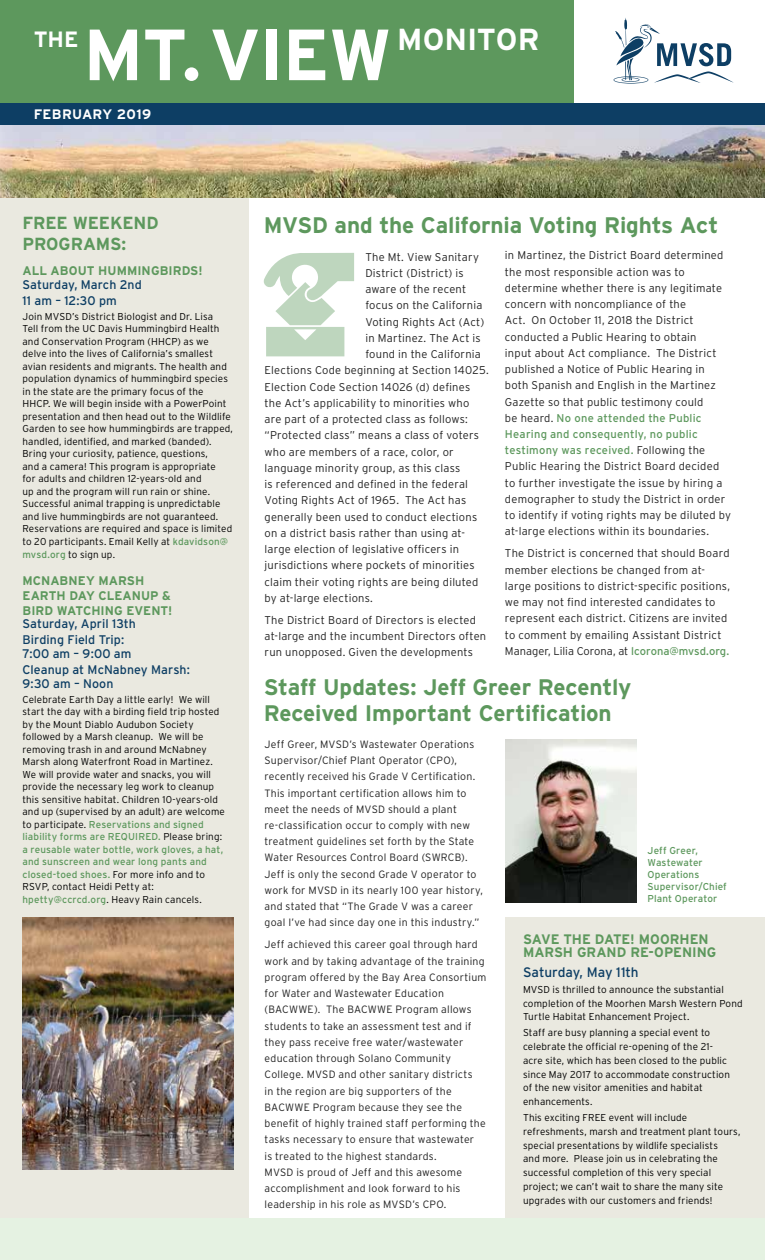
<style>
.page{position:relative;width:765px;height:1260px;background:#fff}
.page>*{position:absolute;margin:0;border:0;box-sizing:border-box;transform-origin:0 0}
.t1{font:700 72.25px "Interstate";letter-spacing:-.02em;color:#fff}
.t2{font:700 30.38px "Interstate";color:#fff}
.t3{font:700 22.5px/26.2px "Interstate";letter-spacing:-.005em;color:#5d985d}
.t4{font:700 22.12px "Interstate";color:#fff}
.t5{font:700 17.5px/21px "Interstate";letter-spacing:-.01em;color:#5d985d}
.t6{font:700 13.75px/13.8px "Interstate";letter-spacing:-.005em;color:#5d985d}
.t7{font:13.75px "Interstate";color:#0d3e64}
.t8{font:700 13.75px "Interstate";letter-spacing:.02em;color:#fff}
.t9{font:12.5px/16px "Interstate";letter-spacing:.005em;color:#0d3e64}
.t10{font:700 12.5px/15px "Interstate";color:#5d985d}
.t11{font:300 11.25px/16.2px "Interstate";letter-spacing:.02em;color:#222}
.t12{font:300 10.62px/16.2px "Interstate";letter-spacing:.02em;color:#222}
.t13{font:300 10px/12.5px "Interstate";letter-spacing:.015em;color:#000}
.t14{font:10px/12px "Interstate";letter-spacing:.015em;color:#5d985d}
.s1{font-weight:400;color:#5d985d}
</style>
<div class="page">
<div style="left:505px;top:918px;width:260px;height:308px;background:#eae9e0"></div>
<div style="left:0;top:198px;width:249px;height:1062px;background:#eae9e0"></div>
<div style="left:0;top:1219px;width:765px;height:41px;background:#e5f2e2"></div>
<svg style="left:614px;top:18px;width:120px;height:66px"></svg>
<div style="left:0;top:0;width:573px;height:103px;background:#5d985d"></div>
<img style="left:0;top:125px;width:765px;height:73px">
<div style="left:0;top:103px;width:765px;height:22px;background:#0d3e64"></div>
<img style="left:505px;top:739px;width:131px;height:164px">
<svg style="left:263px;top:253px;width:91px;height:103px"></svg>
<img style="left:22px;top:918px;width:211px;height:252px">
<h3 class="t4" style="left:34px;top:27px;width:46px">THE</h3>
<h1 class="t1" style="left:83px;top:14px;width:310px">MT.VIEW</h1>
<h2 class="t2" style="left:397px;top:22px;width:144px">MONITOR</h2>
<h3 class="t8" style="left:34px;top:106px;width:119px">FEBRUARY 2019</h3>
<h3 class="t5" style="left:22px;top:212px;width:138px">FREE WEEKEND<br>PROGRAMS:</h3>
<p class="t10" style="left:22px;top:263px;width:182px">ALL ABOUT HUMMINGBIRDS!</p>
<p class="t9" style="left:22px;top:276px;width:121px">Saturday, March 2nd<br>11 am – 12:30 pm</p>
<p class="t13" style="left:22px;top:310px;width:212px">Join MVSD’s District Biologist and Dr. Lisa<br>Tell from the UC Davis Hummingbird Health and Conservation Program (HHCP) as we delve into the lives of California’s smallest avian residents and migrants. The health and population dynamics of hummingbird species in the state are the primary focus of the HHCP. We will begin inside with a PowerPoint presentation and then head out to the Wildlife Garden to see how hummingbirds are trapped, handled, identified, and marked (banded).<br>Bring your curiosity, patience, questions,<br>and a camera! This program is appropriate<br>for adults and children 12-years-old and<br>up and the program will run rain or shine.<br>Successful animal trapping is unpredictable and live hummingbirds are not guaranteed.<br>Reservations are required and space is limited to 20 participants. Email Kelly at <span class="s1">kdavidson@</span></p>
<p class="t13" style="left:22px;top:549px;width:94px"><span class="s1">mvsd.org</span> to sign up.</p>
<p class="t10" style="left:22px;top:573px;width:151px">MCNABNEY MARSH<br>EARTH DAY CLEANUP &amp;<br>BIRD WATCHING EVENT!</p>
<p class="t9" style="left:22px;top:616px;width:115px">Saturday, April 13th<br>Birding Field Trip:</p>
<p class="t9" style="left:22px;top:646px;width:169px">7:00 am – 9:00 am<br>Cleanup at McNabney Marsh:</p>
<p class="t9" style="left:22px;top:675px;width:92px">9:30 am – Noon</p>
<p class="t13" style="left:22px;top:693px;width:204px">Celebrate Earth Day a little early! We will start the day with a birding field trip hosted by the Mount Diablo Audubon Society followed by a Marsh cleanup. We will be removing trash in and around McNabney Marsh along Waterfront Road in Martinez.<br>We will provide water and snacks, you will provide the necessary leg work to cleanup this sensitive habitat. Children 10-years-old and up (supervised by an adult) are welcome to participate. <span class="s1">Reservations and signed liability forms are REQUIRED.</span> Please bring: <span class="s1">a reusable water bottle, work gloves, a hat, and sunscreen and wear long pants and closed-toed shoes.</span> For more info and to RSVP, contact Heidi Petty at: <span class="s1">hpetty@ccrcd.org</span>. Heavy Rain cancels.</p>
<h3 class="t3" style="left:264px;top:212px;width:456px">MVSD and the California Voting Rights Act</h3>
<p class="t11" style="left:365px;top:248px;width:115px">The Mt. View Sanitary</p>
<p class="t11" style="left:365px;top:265px;width:100px">District (District) is</p>
<p class="t11" style="left:365px;top:281px;width:102px">aware of the recent</p>
<p class="t11" style="left:365px;top:297px;width:119px">focus on the California</p>
<p class="t11" style="left:365px;top:313px;width:120px">Voting Rights Act (Act)</p>
<p class="t11" style="left:365px;top:330px;width:117px">in Martinez. The Act is</p>
<p class="t11" style="left:365px;top:346px;width:117px">found in the California</p>
<p class="t11" style="left:265px;top:362px;width:226px">Elections Code beginning at Section 14025.</p>
<p class="t11" style="left:265px;top:378px;width:207px">Election Code Section 14026 (d) defines</p>
<p class="t11" style="left:265px;top:395px;width:206px">the Act’s applicability to minorities who</p>
<p class="t11" style="left:265px;top:411px;width:205px">are part of a protected class as follows:</p>
<p class="t11" style="left:265px;top:427px;width:216px">“Protected class” means a class of voters</p>
<p class="t11" style="left:265px;top:443px;width:191px">who are members of a race, color, or</p>
<p class="t11" style="left:265px;top:460px;width:197px">language minority group, as this class</p>
<p class="t11" style="left:265px;top:476px;width:205px">is referenced and defined in the federal</p>
<p class="t11" style="left:265px;top:492px;width:203px">Voting Rights Act of 1965. The Act has</p>
<p class="t11" style="left:265px;top:508px;width:214px">generally been used to conduct elections</p>
<p class="t11" style="left:265px;top:525px;width:202px">on a district basis rather than using at-</p>
<p class="t11" style="left:265px;top:541px;width:196px">large election of legislative officers in</p>
<p class="t11" style="left:265px;top:557px;width:212px">jurisdictions where pockets of minorities</p>
<p class="t11" style="left:265px;top:573px;width:215px">claim their voting rights are being diluted</p>
<p class="t11" style="left:265px;top:590px;width:110px">by at-large elections.</p>
<p class="t11" style="left:265px;top:612px;width:223px">The District Board of Directors is elected at-large and the incumbent Directors often run unopposed. Given the developments</p>
<p class="t11" style="left:505px;top:247px;width:228px">in Martinez, the District Board determined the most responsible action was to determine whether there is any legitimate concern with noncompliance of the<br>Act. On October 11, 2018 the District conducted a Public Hearing to obtain<br>input about Act compliance. The District published a Notice of Public Hearing in both Spanish and English in the Martinez Gazette so that public testimony could<br>be heard. <span class="s1">No one attended the Public Hearing and consequently, no public testimony was received.</span> Following the Public Hearing the District Board decided to further investigate the issue by hiring a demographer to study the District in order to identify if voting rights may be diluted by at-large elections within its boundaries.</p>
<p class="t11" style="left:505px;top:545px;width:227px">The District is concerned that should Board member elections be changed from at&shy;large positions to district-specific positions, we may not find interested candidates to represent each district. Citizens are invited to comment by emailing Assistant District Manager, Lilia Corona, at <span class="s1">lcorona@mvsd.org.</span></p>
<h3 class="t3" style="left:264px;top:674px;width:369px">Staff Updates: Jeff Greer Recently<br>Received Important Certification</h3>
<p class="t12" style="left:265px;top:736px;width:220px">Jeff Greer, MVSD’s Wastewater Operations Supervisor/Chief Plant Operator (CPO), recently received his Grade V Certification.<br>This important certification allows him to meet the needs of MVSD should a plant re-classification occur to comply with new treatment guidelines set forth by the State Water Resources Control Board (SWRCB).<br>Jeff is only the second Grade V operator to work for MVSD in its nearly 100 year history, and stated that “The Grade V was a career goal I’ve had since day one in this industry.”</p>
<p class="t12" style="left:265px;top:936px;width:223px">Jeff achieved this career goal through hard work and by taking advantage of the training program offered by the Bay Area Consortium for Water and Wastewater Education (BACWWE). The BACWWE Program allows students to take an assessment test and if they pass receive free water/wastewater education through Solano Community College. MVSD and other sanitary districts<br>in the region are big supporters of the BACWWE Program because they see the benefit of highly trained staff performing the tasks necessary to ensure that wastewater<br>is treated to the highest standards.<br>MVSD is proud of Jeff and this awesome accomplishment and look forward to his leadership in his role as MVSD’s CPO.</p>
<p class="t14" style="left:648px;top:845px;width:81px">Jeff Greer,<br>Wastewater<br>Operations<br>Supervisor/Chief<br>Plant Operator</p>
<h3 class="t6" style="left:523px;top:932px;width:195px">SAVE THE DATE! MOORHEN<br>MARSH GRAND RE-OPENING</h3>
<h3 class="t7" style="left:523px;top:964px;width:117px">Saturday, May 11th</h3>
<p class="t13" style="left:523px;top:982px;width:221px;line-height:13.8px">MVSD is thrilled to announce the substantial completion of the Moorhen Marsh Western Pond<br>Turtle Habitat Enhancement Project.</p>
<p class="t13" style="left:523px;top:1026px;width:208px;line-height:13.8px">Staff are busy planning a special event to celebrate the official re-opening of the 21- acre site, which has been closed to the public since May 2017 to accommodate construction of the new visitor amenities and habitat enhancements.</p>
<p class="t13" style="left:523px;top:1111px;width:219px;line-height:13.8px">This exciting FREE event will include refreshments, marsh and treatment plant tours, special presentations by wildlife specialists<br>and more. Please join us in celebrating the successful completion of this very special project; we can’t wait to share the many site upgrades with our customers and friends!</p>
</div>
